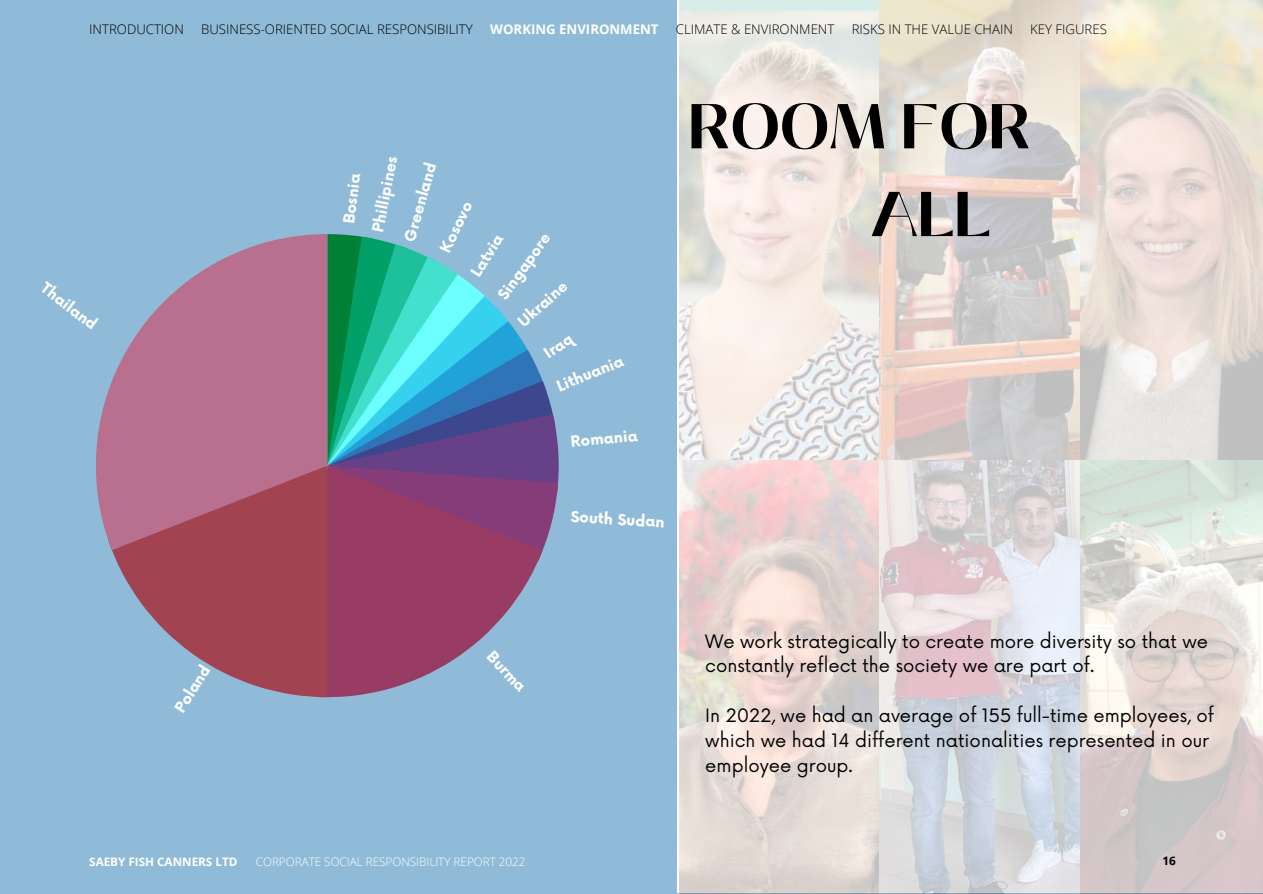
<style>
.page{position:relative;width:1263px;height:894px;background:#fff}
.page>*{position:absolute;margin:0;border:0;box-sizing:border-box;transform-origin:0 0}
.t1{font:700 63px/87.8px "Black Mango";color:#000}
.t2{font:18px/24.8px "Now";color:#000}
.t3{font:700 15px "Now";color:#fff}
.t4{font:300 13.2px "Open Sans";color:#000}
.t5{font:700 13.2px "Open Sans";color:#fff}
.t6{font:300 11.7px "Open Sans";color:#fff}
.t7{font:700 11.7px "Open Sans";color:#fff}
.t8{font:700 11.7px "Open Sans";color:#000}
</style>
<div class="page">
<div style="left:0;top:0;width:1263px;height:893px;background:#8fbbd8"></div>
<img style="left:679px;top:0;width:584px;height:893px">
<svg style="left:327px;top:234px;width:232px;height:315px"></svg>
<svg style="left:327px;top:465px;width:216px;height:232px;fill:#983b65"></svg>
<svg style="left:112px;top:550px;width:215px;height:147px;fill:#a14350"></svg>
<svg style="left:96px;top:234px;width:231px;height:316px;fill:#b8708e"></svg>
<p class="t4" style="left:89px;top:20px;width:96px">INTRODUCTION</p>
<p class="t4" style="left:201px;top:20px;width:273px">BUSINESS-ORIENTED SOCIAL RESPONSIBILITY</p>
<p class="t5" style="left:490px;top:20px;width:170px">WORKING ENVIRONMENT</p>
<p class="t4" style="left:676px;top:20px;width:160px">CLIMATE &amp; ENVIRONMENT</p>
<p class="t4" style="left:852px;top:20px;width:163px">RISKS IN THE VALUE CHAIN</p>
<p class="t4" style="left:1030px;top:20px;width:78px">KEY FIGURES</p>
<p class="t3" style="left:48px;top:279px;width:67px;rotate:37deg">Thailand</p>
<p class="t3" style="left:341px;top:223px;width:52px;rotate:-83deg">Bosnia</p>
<p class="t3" style="left:370px;top:230px;width:78px;rotate:-79deg">Phillipines</p>
<p class="t3" style="left:401px;top:239px;width:82px;rotate:-74deg">Greenland</p>
<p class="t3" style="left:437px;top:247px;width:56px;rotate:-64deg">Kosovo</p>
<p class="t3" style="left:495px;top:293px;width:80px;rotate:-54deg">Singapore</p>
<p class="t3" style="left:468px;top:270px;width:48px;rotate:-58deg">Latvia</p>
<p class="t3" style="left:515px;top:317px;width:61px;rotate:-41deg">Ukraine</p>
<p class="t3" style="left:541px;top:348px;width:33px;rotate:-34deg">Iraq</p>
<p class="t3" style="left:554px;top:379px;width:72px;rotate:-22deg">Lithuania</p>
<p class="t3" style="left:570px;top:433px;width:69px;rotate:-5deg">Romania</p>
<p class="t3" style="left:571px;top:508px;width:96px;rotate:4deg">South Sudan</p>
<h1 class="t1" style="left:871px;top:83px;width:162px;text-indent:-182px">ROOM FOR<br>ALL</h1>
<p class="t3" style="left:172px;top:706px;width:54px;rotate:-58deg">Poland</p>
<p class="t3" style="left:496px;top:647px;width:50px;rotate:47deg">Burma</p>
<p class="t7" style="left:89px;top:853px;width:150px">SAEBY FISH CANNERS LTD</p>
<p class="t6" style="left:256px;top:853px;width:271px">CORPORATE SOCIAL RESPONSIBILITY REPORT 2022</p>
<p class="t2" style="left:705px;top:629px;width:504px">We work strategically to create more diversity so that we constantly reflect the society we are part of.</p>
<p class="t2" style="left:705px;top:703px;width:510px">In 2022, we had an average of 155 full-time employees, of which we had 14 different nationalities represented in our employee group.</p>
<p class="t8" style="left:1162px;top:851px;width:15px">16</p>
</div>
